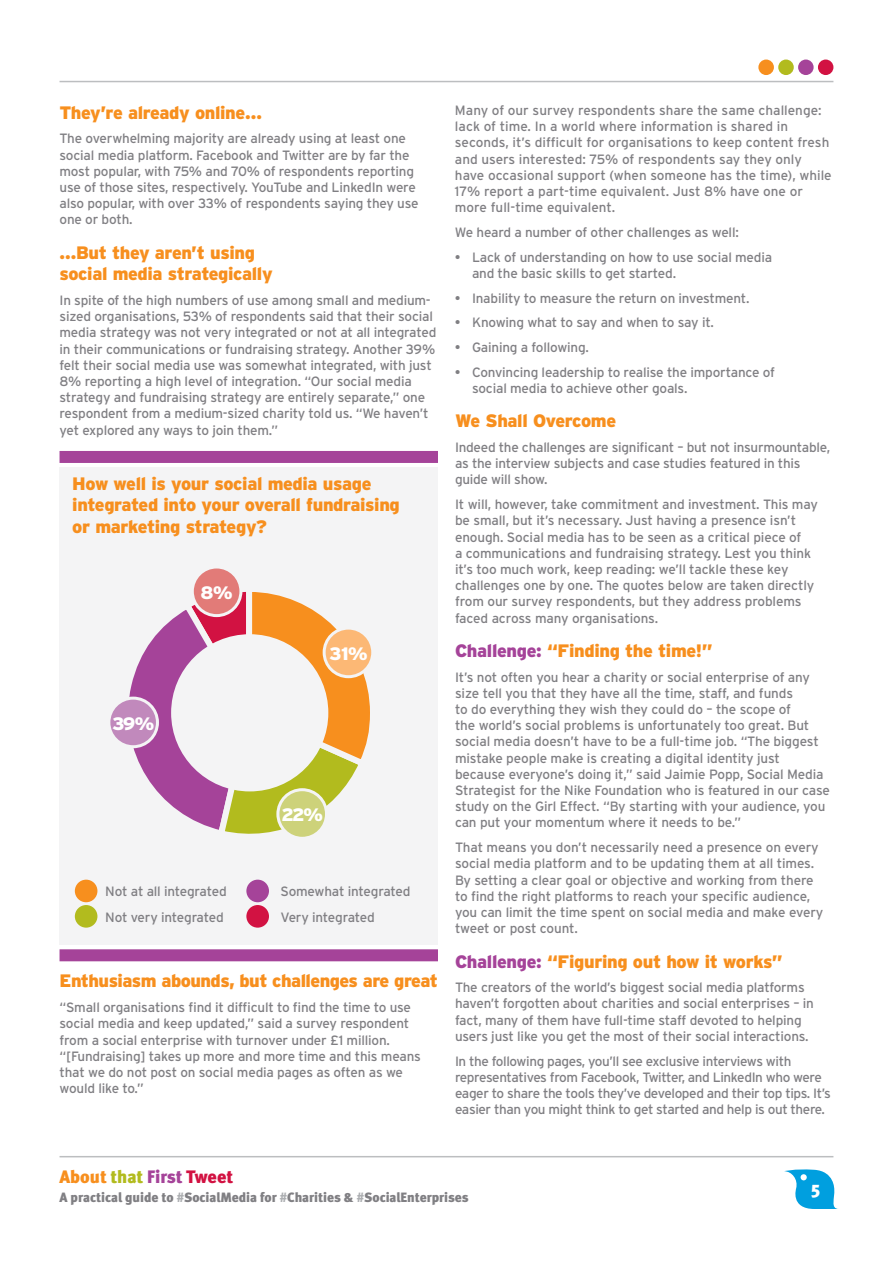
<style>
.page{position:relative;width:893px;height:1263px;background:#fff}
.page>*{position:absolute;margin:0;border:0;box-sizing:border-box;transform-origin:0 0}
.t1{font:900 18px/21.6px "Interstate";letter-spacing:-.02em;color:#f78f1e}
.t2{font:900 18px "Seat Meta";color:#f78f1e}
.t3{font:900 18px "Interstate";color:#fff}
.t4{font:900 18px "Seat Meta";color:#fff}
.t5{font:13.5px/16.2px "Interstate";letter-spacing:-.015em;color:#807f83}
.t6{font:900 13.5px "Seat Meta";color:#807f83}
.s1{color:#a54399}
.s2{color:#b2bb1e}
.s3{color:#d21242}
.s4{color:#adafb2}
</style>
<div class="page">
<hr style="left:60px;top:1156px;width:773px;height:1px;background:#bcbec0">
<svg style="left:784px;top:1169px;width:54px;height:40px"></svg>
<hr style="left:60px;top:81px;width:773px;height:1px;background:#bcbec0">
<div style="left:778px;top:60px;width:16px;height:15px;background:#b2bb1e;border-radius:50%"></div>
<div style="left:758px;top:60px;width:16px;height:15px;background:#f78f1e;border-radius:50%"></div>
<div style="left:798px;top:60px;width:16px;height:15px;background:#a54399;border-radius:50%"></div>
<div style="left:818px;top:60px;width:15px;height:15px;background:#d21242;border-radius:50%"></div>
<div style="left:60px;top:467px;width:378px;height:478px;background:#f4f4f5"></div>
<div style="left:60px;top:451px;width:378px;height:12px;background:#a54399"></div>
<div style="left:60px;top:949px;width:378px;height:12px;background:#a54399"></div>
<svg style="left:129px;top:591px;width:241px;height:243px"></svg>
<div style="left:171px;top:634px;width:157px;height:157px;background:#f4f4f5;border-radius:50%"></div>
<div style="left:109px;top:698px;width:48px;height:49px;background:#c189bc;border-radius:50%"></div>
<div style="left:107px;top:697px;width:52px;height:51px;border:3px solid #f4f4f5;border-radius:50%"></div>
<div style="left:278px;top:790px;width:48px;height:48px;background:#cdd27a;border-radius:50%"></div>
<div style="left:276px;top:788px;width:52px;height:52px;border:3px solid #f4f4f5;border-radius:50%"></div>
<div style="left:192px;top:567px;width:49px;height:49px;background:#e27b78;border-radius:50%"></div>
<div style="left:191px;top:565px;width:51px;height:52px;border:3px solid #f4f4f5;border-radius:50%"></div>
<div style="left:324px;top:628px;width:49px;height:49px;background:#fcb875;border-radius:50%"></div>
<div style="left:323px;top:627px;width:51px;height:51px;border:3px solid #f4f4f5;border-radius:50%"></div>
<div style="left:246px;top:880px;width:23px;height:22px;background:#a54399;border-radius:50%"></div>
<div style="left:75px;top:880px;width:22px;height:22px;background:#f78f1e;border-radius:50%"></div>
<div style="left:246px;top:905px;width:23px;height:23px;background:#d21242;border-radius:50%"></div>
<div style="left:75px;top:905px;width:22px;height:23px;background:#b2bb1e;border-radius:50%"></div>
<h1 class="t1" style="left:60px;top:101px;width:204px">They’re already online…</h1>
<p class="t5" style="left:60px;top:130px;width:361px">The overwhelming majority are already using at least one social media platform. Facebook and Twitter are by far the most popular, with 75% and 70% of respondents reporting use of those sites, respectively. YouTube and LinkedIn were also popular, with over 33% of respondents saying they use one or both.</p>
<h1 class="t1" style="left:60px;top:241px;width:215px">…But they aren’t using social media strategically</h1>
<p class="t5" style="left:60px;top:292px;width:378px">In spite of the high numbers of use among small and medium&shy;sized organisations, 53% of respondents said that their social media strategy was not very integrated or not at all integrated in their communications or fundraising strategy. Another 39% felt their social media use was somewhat integrated, with just 8% reporting a high level of integration. “Our social media strategy and fundraising strategy are entirely separate,” one respondent from a medium-sized charity told us. “We haven’t yet explored any ways to join them.”</p>
<h1 class="t1" style="left:72px;top:472px;width:329px">How well is your social media usage integrated into your overall fundraising or marketing strategy?</h1>
<h1 class="t3" style="left:112px;top:713px;width:44px">39%</h1>
<h1 class="t3" style="left:201px;top:582px;width:34px">8%</h1>
<h1 class="t3" style="left:329px;top:643px;width:40px">31%</h1>
<h1 class="t3" style="left:281px;top:804px;width:43px">22%</h1>
<p class="t5" style="left:105px;top:878px;width:123px;line-height:26.4px">Not at all integrated<br>Not very integrated</p>
<p class="t5" style="left:281px;top:878px;width:131px;line-height:26.4px">Somewhat integrated<br>Very integrated</p>
<h1 class="t1" style="left:60px;top:970px;width:380px">Enthusiasm abounds, but challenges are great</h1>
<p class="t5" style="left:60px;top:999px;width:363px">“Small organisations find it difficult to find the time to use social media and keep updated,” said a survey respondent from a social enterprise with turnover under £1 million. “[Fundraising] takes up more and more time and this means that we do not post on social media pages as often as we would like to.”</p>
<p class="t5" style="left:455px;top:102px;width:378px">Many of our survey respondents share the same challenge: lack of time. In a world where information is shared in seconds, it’s difficult for organisations to keep content fresh and users interested: 75% of respondents say they only have occasional support (when someone has the time), while 17% report a part-time equivalent. Just 8% have one or more full-time equivalent.</p>
<p class="t5" style="left:455px;top:224px;width:285px">We heard a number of other challenges as well:</p>
<p class="t5" style="left:472px;top:249px;width:302px;text-indent:-17px">• Lack of understanding on how to use social media and the basic skills to get started.</p>
<p class="t5" style="left:455px;top:290px;width:296px">• Inability to measure the return on investment.</p>
<p class="t5" style="left:455px;top:314px;width:260px">• Knowing what to say and when to say it.</p>
<p class="t5" style="left:455px;top:339px;width:135px">• Gaining a following.</p>
<p class="t5" style="left:472px;top:364px;width:305px;text-indent:-17px">• Convincing leadership to realise the importance of social media to achieve other goals.</p>
<h1 class="t1" style="left:455px;top:410px;width:163px">We Shall Overcome</h1>
<p class="t5" style="left:455px;top:439px;width:377px">Indeed the challenges are significant – but not insurmountable, as the interview subjects and case studies featured in this guide will show.</p>
<p class="t5" style="left:455px;top:496px;width:365px">It will, however, take commitment and investment. This may be small, but it’s necessary. Just having a presence isn’t enough. Social media has to be seen as a critical piece of<br>a communications and fundraising strategy. Lest you think it’s too much work, keep reading: we’ll tackle these key challenges one by one. The quotes below are taken directly from our survey respondents, but they address problems faced across many organisations.</p>
<h1 class="t1" style="left:455px;top:639px;width:259px"><span class="s1">Challenge:</span> “Finding the time!”</h1>
<p class="t5" style="left:455px;top:669px;width:376px">It’s not often you hear a charity or social enterprise of any size tell you that they have all the time, staff, and funds<br>to do everything they wish they could do – the scope of<br>the world’s social problems is unfortunately too great. But social media doesn’t have to be a full-time job. “The biggest mistake people make is creating a digital identity just because everyone’s doing it,” said Jaimie Popp, Social Media Strategist for the Nike Foundation who is featured in our case study on the Girl Effect. “By starting with your audience, you can put your momentum where it needs to be.”</p>
<p class="t5" style="left:455px;top:839px;width:370px">That means you don’t necessarily need a presence on every social media platform and to be updating them at all times.<br>By setting a clear goal or objective and working from there to find the right platforms to reach your specific audience, you can limit the time spent on social media and make every tweet or post count.</p>
<h1 class="t1" style="left:455px;top:950px;width:329px"><span class="s1">Challenge:</span> “Figuring out how it works”</h1>
<p class="t5" style="left:455px;top:979px;width:360px">The creators of the world’s biggest social media platforms haven’t forgotten about charities and social enterprises – in fact, many of them have full-time staff devoted to helping users just like you get the most of their social interactions.</p>
<p class="t5" style="left:455px;top:1052px;width:377px">In the following pages, you’ll see exclusive interviews with representatives from Facebook, Twitter, and LinkedIn who were eager to share the tools they’ve developed and their top tips. It’s easier than you might think to get started and help is out there.</p>
<h1 class="t2" style="left:60px;top:1166px;width:175px">About <span class="s2">that</span> <span class="s1">First</span> <span class="s3">Tweet</span></h1>
<p class="t6" style="left:60px;top:1189px;width:411px">A practical guide to <span class="s4">#</span>SocialMedia for <span class="s4">#</span>Charities &amp; <span class="s4">#</span>SocialEnterprises</p>
<h1 class="t4" style="left:810px;top:1180px;width:12px">5</h1>
</div>
